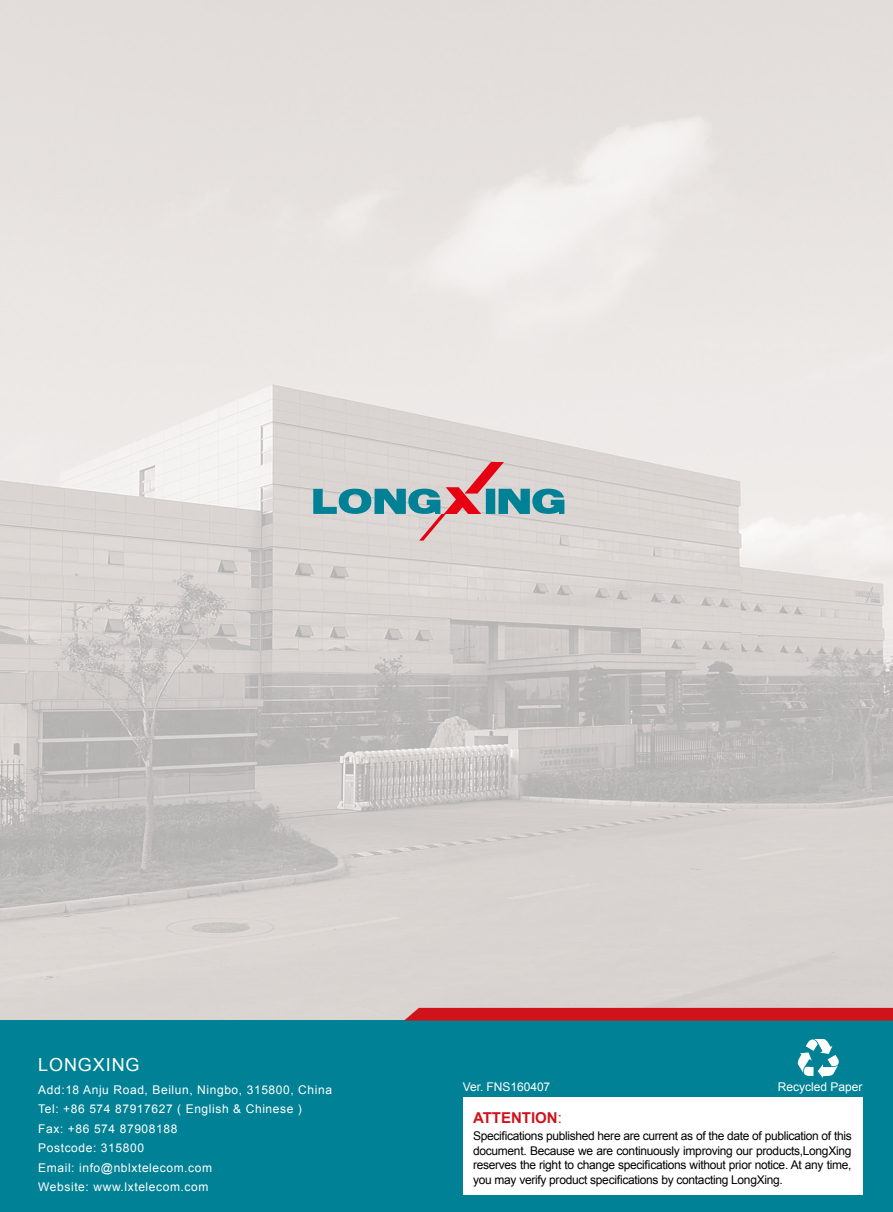
<style>
.page{position:relative;width:893px;height:1212px;background:#fff}
.page>*{position:absolute;margin:0;border:0;box-sizing:border-box;transform-origin:0 0}
.t1{font:18px "Arial";letter-spacing:.05em;color:#fff}
.t2{font:700 15px "Arial";color:#d0121b}
.t3{font:12px/14.4px "Arial";letter-spacing:-.025em;color:#000;text-align:justify}
.t4{font:12px/19.5px "Arial";letter-spacing:.05em;color:#fff}
.t5{font:12px "Arial";letter-spacing:-.005em;color:#fff}
.t6{font:12px "Arial";color:#fff}
.s1{font-weight:400}
</style>
<div class="page">
<img style="left:0;top:0;width:893px;height:1020px">
<div style="left:0;top:1020px;width:893px;height:192px;background:#008195"></div>
<svg style="left:313px;top:462px;width:251px;height:78px;background:#b4bbbd"></svg>
<div style="left:404px;top:1008px;width:489px;height:12px;background:#d0121b"></div>
<div style="left:463px;top:1097px;width:400px;height:98px;background:#fff"></div>
<svg style="left:797px;top:1039px;width:42px;height:39px"></svg>
<h1 class="t1" style="left:38px;top:1053px;width:103px">LONGXING</h1>
<p class="t4" style="left:38px;top:1080px;width:295px">Add:18 Anju Road, Beilun, Ningbo, 315800, China<br>Tel: +86 574 87917627 ( English &amp; Chinese )<br>Fax: +86 574 87908188<br>Postcode: 315800<br>Email: info@nblxtelecom.com<br>Website: www.lxtelecom.com</p>
<p class="t5" style="left:463px;top:1079px;width:89px">Ver. FNS160407</p>
<p class="t6" style="left:778px;top:1079px;width:86px">Recycled Paper</p>
<p class="t2" style="left:473px;top:1107px;width:90px">ATTENTION<span class="s1">:</span></p>
<p class="t3" style="left:473px;top:1129px;width:380px">Specifications published here are current as of the date of publication of this document. Because we are continuously improving our products,LongXing reserves the right to change specifications without prior notice. At any time, you may verify product specifications by contacting LongXing.</p>
</div>
